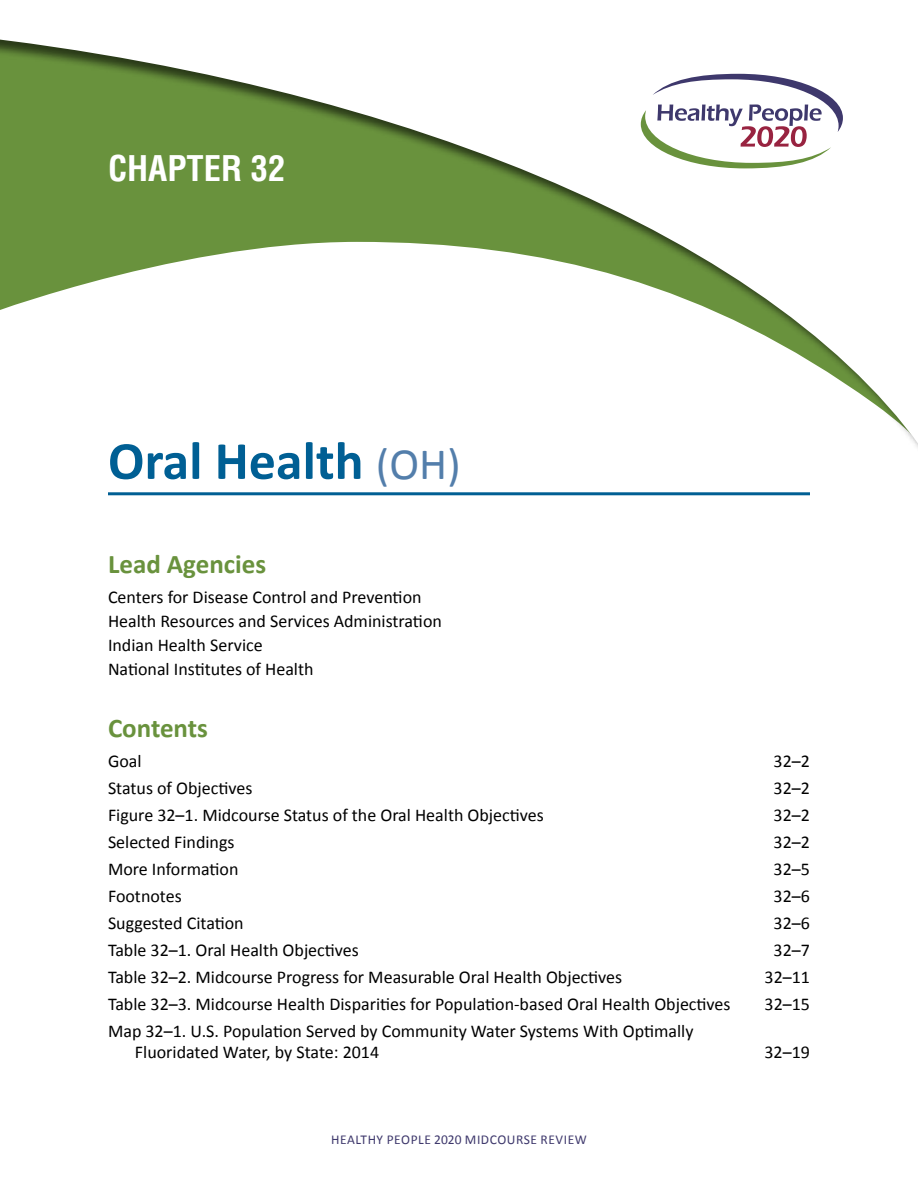
<style>
.page{position:relative;width:918px;height:1188px;background:#fff}
.page>*{position:absolute;margin:0;border:0;box-sizing:border-box;transform-origin:0 0}
.t1{font:700 54px "Calibri";color:#005f94}
.t2{font:700 condensed 34.5px "Helvetica LT Std";color:#fff}
.t3{font:700 27px "Calibri";color:#69923d}
.t4{font:18px/21px "Calibri";color:#000}
.t5{font:13.5px "Calibri";letter-spacing:.04em;color:#3e386c}
.s1{font-weight:400;font-size:45px;color:#537eab}
</style>
<div class="page">
<svg style="left:0;top:39px;width:918px;height:457px"></svg>
<hr style="left:108px;top:492px;width:702px;height:3px;background:#005f94">
<svg style="left:641px;top:74px;width:202px;height:94px"></svg>
<h1 class="t2" style="left:108px;top:147px;width:179px">CHAPTER 32</h1>
<h1 class="t1" style="left:108px;top:426px;width:354px">Oral Health <span class="s1">(OH)</span></h1>
<h2 class="t3" style="left:108px;top:547px;width:160px">Lead Agencies</h2>
<p class="t4" style="left:108px;top:587px;width:315px">Centers for Disease Control and Prevention</p>
<p class="t4" style="left:108px;top:611px;width:335px">Health Resources and Services Administration</p>
<p class="t4" style="left:108px;top:635px;width:156px">Indian Health Service</p>
<p class="t4" style="left:108px;top:659px;width:207px">National Institutes of Health</p>
<h2 class="t3" style="left:108px;top:711px;width:102px">Contents</h2>
<p class="t4" style="left:108px;top:750px;width:35px">Goal</p>
<p class="t4" style="left:774px;top:750px;width:38px">32–2</p>
<p class="t4" style="left:108px;top:777px;width:146px">Status of Objectives</p>
<p class="t4" style="left:774px;top:777px;width:38px">32–2</p>
<p class="t4" style="left:108px;top:804px;width:437px">Figure 32–1. Midcourse Status of the Oral Health Objectives</p>
<p class="t4" style="left:774px;top:804px;width:38px">32–2</p>
<p class="t4" style="left:108px;top:831px;width:128px">Selected Findings</p>
<p class="t4" style="left:774px;top:831px;width:38px">32–2</p>
<p class="t4" style="left:108px;top:858px;width:132px">More Information</p>
<p class="t4" style="left:774px;top:858px;width:38px">32–5</p>
<p class="t4" style="left:108px;top:885px;width:75px">Footnotes</p>
<p class="t4" style="left:774px;top:885px;width:38px">32–6</p>
<p class="t4" style="left:108px;top:912px;width:137px">Suggested Citation</p>
<p class="t4" style="left:774px;top:912px;width:38px">32–6</p>
<p class="t4" style="left:108px;top:939px;width:252px">Table 32–1. Oral Health Objectives</p>
<p class="t4" style="left:774px;top:939px;width:38px">32–7</p>
<p class="t4" style="left:108px;top:966px;width:516px">Table 32–2. Midcourse Progress for Measurable Oral Health Objectives</p>
<p class="t4" style="left:765px;top:966px;width:47px">32–11</p>
<p class="t4" style="left:108px;top:993px;width:624px">Table 32–3. Midcourse Health Disparities for Population-based Oral Health Objectives</p>
<p class="t4" style="left:765px;top:993px;width:47px">32–15</p>
<p class="t4" style="left:135px;top:1020px;width:560px;text-indent:-27px">Map 32–1. U.S. Population Served by Community Water Systems With Optimally<br>Fluoridated Water, by State: 2014</p>
<p class="t4" style="left:765px;top:1041px;width:47px">32–19</p>
<p class="t5" style="left:331px;top:1131px;width:257px">HEALTHY PEOPLE 2020 MIDCOURSE REVIEW</p>
</div>
